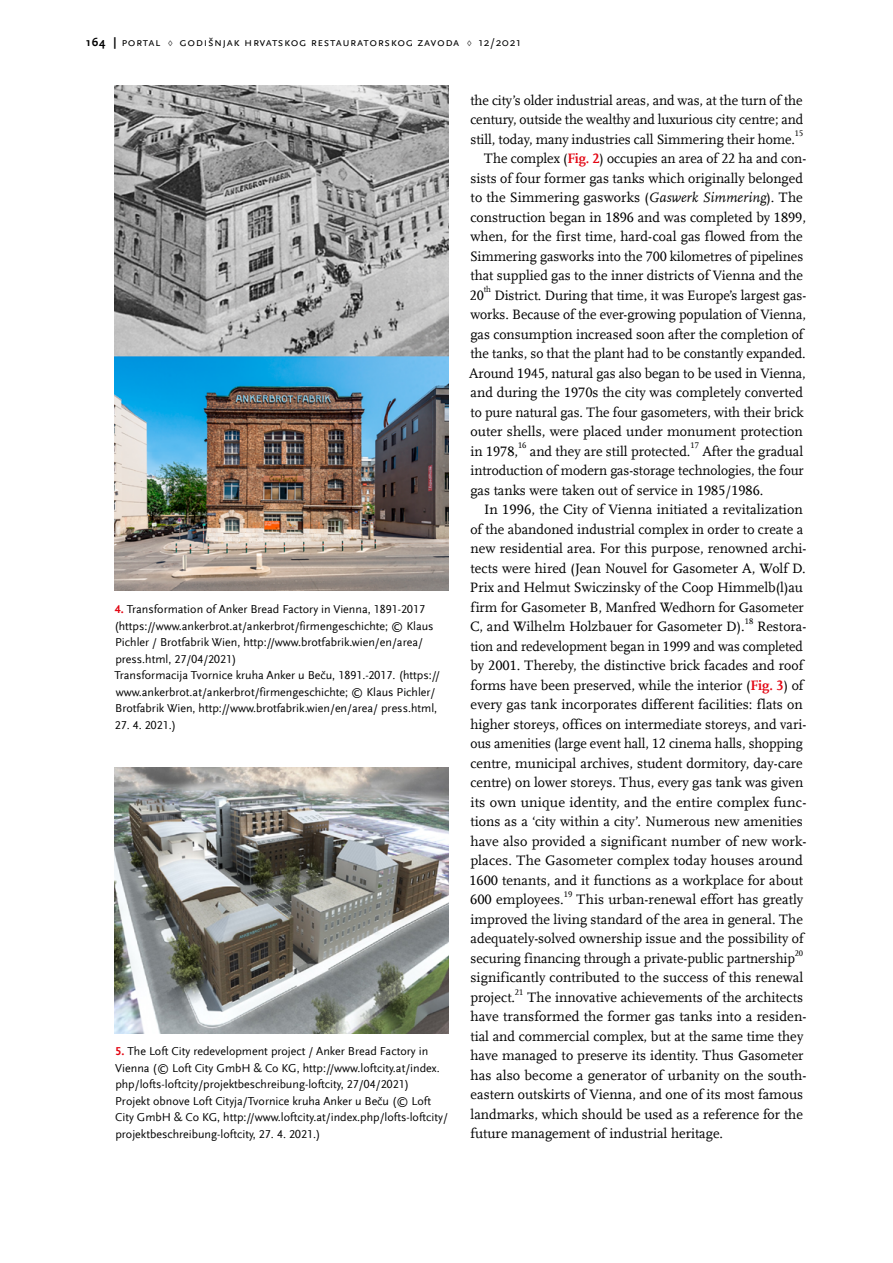
<style>
.page{position:relative;width:893px;height:1263px;background:#fff}
.page>*{position:absolute;margin:0;border:0;box-sizing:border-box;transform-origin:0 0}
.Body{font:14.25px/19.5px "Scala Offc Pro";color:#000}
.Bodyfirst{font:14.25px/19.5px "Scala Offc Pro";letter-spacing:-.005em;color:#000;text-align:justify}
.Legenda{font:12px/16.5px "Scala Sans Offc Pro";color:#000}
.t1{font:12px "Scala Sans Sc Offc Pro";letter-spacing:.05em;color:#000}
.Body-2{font:8.55px "Scala Offc Pro";color:#000}
.Bodyfirst-2{font:8.55px "Scala Offc Pro";color:#000}
.s1{font-weight:700}
.s2{font-weight:700;color:#e30613}
.s3{font-style:italic}
</style>
<div class="page">
<img style="left:115px;top:85px;width:334px;height:506px">
<img style="left:115px;top:768px;width:334px;height:265px">
<p class="t1" style="left:86px;top:35px;width:436px"><span class="s1">164 |</span> portal ♢ godišnjak hrvatskog restauratorskog zavoda ♢ 12/2021</p>
<p class="Legenda" style="left:114px;top:601px;width:321px"><span class="s2">4.</span> Transformation of Anker Bread Factory in Vienna, 1891-2017 (https://www.ankerbrot.at/ankerbrot/firmengeschichte; © Klaus Pichler / Brotfabrik Wien, http://www.brotfabrik.wien/en/area/ press.html, 27/04/2021)</p>
<p class="Legenda" style="left:115px;top:667px;width:327px">Transformacija Tvornice kruha Anker u Beču, 1891.-2017. (https:// www.ankerbrot.at/ankerbrot/firmengeschichte; © Klaus Pichler/<br>Brotfabrik Wien, http://www.brotfabrik.wien/en/area/ press.html,</p>
<p class="Legenda" style="left:115px;top:716px;width:63px">27. 4. 2021.)</p>
<p class="Legenda" style="left:115px;top:1043px;width:326px"><span class="s2">5.</span> The Loft City redevelopment project / Anker Bread Factory in<br>Vienna (© Loft City GmbH &amp; Co KG, http://www.loftcity.at/index. php/lofts-loftcity/projektbeschreibung-loftcity, 27/04/2021)</p>
<p class="Legenda" style="left:115px;top:1093px;width:334px">Projekt obnove Loft Cityja/Tvornice kruha Anker u Beču (© Loft<br>City GmbH &amp; Co KG, http://www.loftcity.at/index.php/lofts-loftcity/ projektbeschreibung-loftcity, 27. 4. 2021.)</p>
<p class="Bodyfirst" style="left:470px;top:90px;width:334px">the city’s older industrial areas, and was, at the turn of the century, outside the wealthy and luxurious city centre; and still, today, many industries call Simmering their home.</p>
<p class="Bodyfirst-2" style="left:795px;top:129px;width:10px">15</p>
<p class="Body" style="left:470px;top:149px;width:338px;text-indent:14px">The complex (<span class="s2">Fig. 2</span>) occupies an area of 22 ha and con&shy;sists of four former gas tanks which originally belonged to the Simmering gasworks (<span class="s3">Gaswerk Simmering</span>). The construction began in 1896 and was completed by 1899, when, for the first time, hard-coal gas flowed from the Simmering gasworks into the 700 kilometres of pipelines that supplied gas to the inner districts of Vienna and the 20</p>
<p class="Body-2" style="left:484px;top:285px;width:9px">th</p>
<p class="Body" style="left:469px;top:285px;width:339px;text-indent:25px">District. During that time, it was Europe’s largest gas&shy;works. Because of the ever-growing population of Vienna, gas consumption increased soon after the completion of the tanks, so that the plant had to be constantly expanded.<br>Around 1945, natural gas also began to be used in Vienna, and during the 1970s the city was completely converted to pure natural gas. The four gasometers, with their brick outer shells, were placed under monument protection in 1978,</p>
<p class="Body-2" style="left:518px;top:441px;width:10px">16</p>
<p class="Body" style="left:530px;top:441px;width:162px">and they are still protected.</p>
<p class="Body-2" style="left:690px;top:441px;width:10px">17</p>
<p class="Body" style="left:470px;top:441px;width:335px;text-align:justify;text-indent:232px">After the gradual introduction of modern gas-storage technologies, the four gas tanks were taken out of service in 1985/1986.</p>
<p class="Body" style="left:470px;top:500px;width:338px;text-indent:14px">In 1996, the City of Vienna initiated a revitalization of the abandoned industrial complex in order to create a new residential area. For this purpose, renowned archi&shy;tects were hired (Jean Nouvel for Gasometer A, Wolf D.<br>Prix and Helmut Swiczinsky of the Coop Himmelb(l)au firm for Gasometer B, Manfred Wedhorn for Gasometer C, and Wilhelm Holzbauer for Gasometer D).</p>
<p class="Body-2" style="left:745px;top:616px;width:10px">18</p>
<p class="Body" style="left:469px;top:617px;width:338px;text-indent:288px">Restora&shy;tion and redevelopment began in 1999 and was completed by 2001. Thereby, the distinctive brick facades and roof forms have been preserved, while the interior (<span class="s2">Fig. 3</span>) of every gas tank incorporates different facilities: flats on higher storeys, offices on intermediate storeys, and vari&shy;ous amenities (large event hall, 12 cinema halls, shopping centre, municipal archives, student dormitory, day-care centre) on lower storeys. Thus, every gas tank was given its own unique identity, and the entire complex func&shy;tions as a ‘city within a city’. Numerous new amenities have also provided a significant number of new work&shy;places. The Gasometer complex today houses around 1600 tenants, and it functions as a workplace for about 600 employees.</p>
<p class="Body-2" style="left:564px;top:889px;width:10px">19</p>
<p class="Body" style="left:471px;top:890px;width:335px;text-align:justify;text-indent:106px">This urban-renewal effort has greatly improved the living standard of the area in general. The adequately-solved ownership issue and the possibility of securing financing through a private-public partnership</p>
<p class="Body-2" style="left:795px;top:948px;width:10px">20</p>
<p class="Body" style="left:470px;top:968px;width:334px">significantly contributed to the success of this renewal project.</p>
<p class="Body-2" style="left:515px;top:987px;width:10px">21</p>
<p class="Body" style="left:470px;top:987px;width:337px;text-indent:57px">The innovative achievements of the architects have transformed the former gas tanks into a residen&shy;tial and commercial complex, but at the same time they have managed to preserve its identity. Thus Gasometer has also become a generator of urbanity on the south&shy;eastern outskirts of Vienna, and one of its most famous landmarks, which should be used as a reference for the future management of industrial heritage.</p>
</div>
